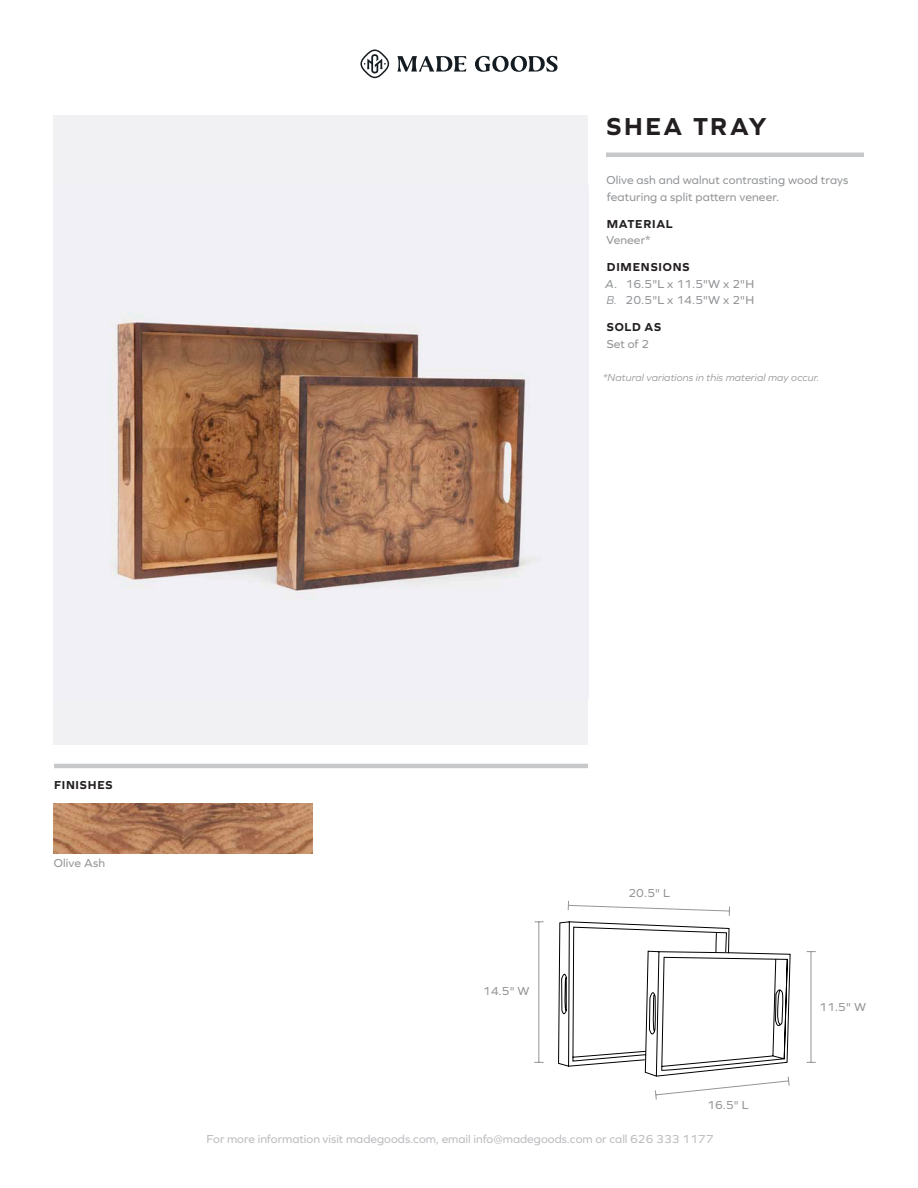
<style>
.page{position:relative;width:918px;height:1188px;background:#fff}
.page>*{position:absolute;margin:0;border:0;box-sizing:border-box;transform-origin:0 0}
.t1{font:700 25.5px "Graphie";letter-spacing:.1em;color:#231f20}
.t2{font:12px/16.5px "Graphie";letter-spacing:.01em;color:#939598}
.t3{font:12px "Graphie";color:#bcbdc0}
.t4{font:700 12px "Graphie";letter-spacing:.06em;color:#231f20}
.t5{font:italic 10.5px "Graphie";letter-spacing:.01em;color:#939598}
.s1{font-weight:700;color:#231f20}
.s2{font-style:italic}
</style>
<div class="page">
<hr style="left:606px;top:153px;width:258px;height:4px;background:#c7c8ca">
<svg style="left:397px;top:56px;width:161px;height:16px"></svg>
<svg style="left:360px;top:50px;width:29px;height:28px"></svg>
<hr style="left:54px;top:764px;width:534px;height:4px;background:#c7c8ca">
<div style="left:54px;top:116px;width:534px;height:629px;background:#f1f1f3"></div>
<img style="left:115px;top:322px;width:415px;height:269px">
<img style="left:54px;top:803px;width:258px;height:51px">
<svg style="left:558px;top:921px;width:233px;height:156px"></svg>
<hr style="left:811px;top:952px;width:1px;height:110px;background:#939598">
<svg style="left:655px;top:1076px;width:135px;height:24px"></svg>
<svg style="left:567px;top:900px;width:163px;height:16px"></svg>
<hr style="left:538px;top:922px;width:1px;height:140px;background:#939598">
<h1 class="t1" style="left:607px;top:111px;width:162px">SHEA TRAY</h1>
<p class="t2" style="left:607px;top:172px;width:243px">Olive ash and walnut contrasting wood trays featuring a split pattern veneer.</p>
<p class="t4" style="left:607px;top:217px;width:67px">MATERIAL</p>
<p class="t2" style="left:606px;top:232px;width:46px">Veneer*</p>
<p class="t2" style="left:605px;top:259px;width:150px"><span class="s1">DIMENSIONS<br></span><span class="s2">A</span>. 16.5"L x 11.5"W x 2"H<br><span class="s2">B.</span> 20.5"L x 14.5"W x 2"H</p>
<p class="t4" style="left:607px;top:320px;width:56px">SOLD AS</p>
<p class="t2" style="left:607px;top:335px;width:44px">Set of 2</p>
<p class="t5" style="left:603px;top:371px;width:218px">*Natural variations in this material may occur.</p>
<p class="t4" style="left:54px;top:778px;width:60px">FINISHES</p>
<p class="t2" style="left:54px;top:855px;width:53px">Olive Ash</p>
<p class="t2" style="left:483px;top:982px;width:48px">14.5" W</p>
<p class="t2" style="left:628px;top:884px;width:43px">20.5" L</p>
<p class="t2" style="left:707px;top:1096px;width:43px">16.5" L</p>
<p class="t3" style="left:207px;top:1132px;width:508px">For more information visit madegoods.com, email info@madegoods.com or call 626 333 1177</p>
<p class="t2" style="left:819px;top:999px;width:48px">11.5" W</p>
</div>
